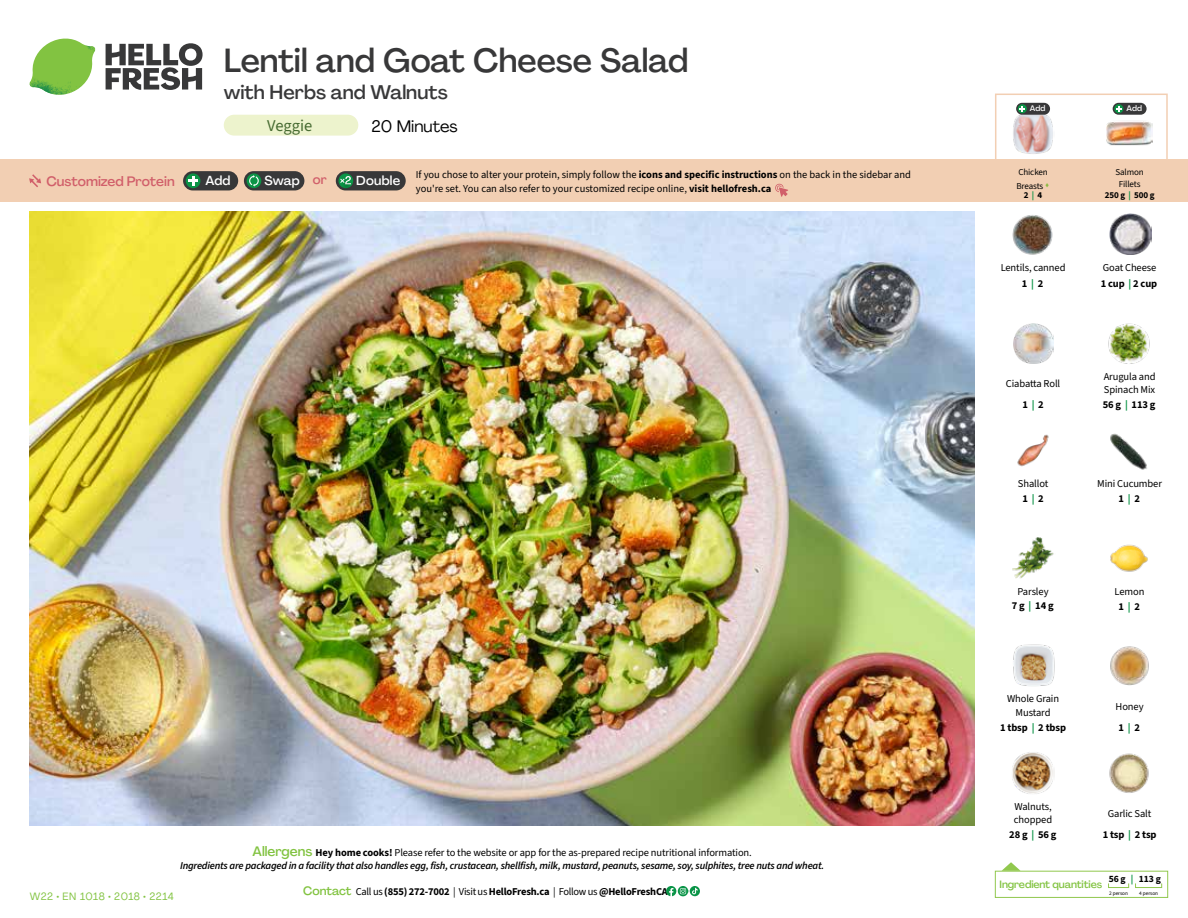
<style>
.page{position:relative;width:1188px;height:918px;background:#fff}
.page>*{position:absolute;margin:0;border:0;box-sizing:border-box;transform-origin:0 0}
.t1{font:500 33px "Agrandir";color:#383839}
.t2{font:500 19.5px "Agrandir";color:#383839}
.t3{font:16.5px "Agrandir";color:#000}
.t4{font:16.5px "Source Sans 3";color:#476b32}
.t5{font:500 13.5px "Agrandir";color:#d15f6a}
.t6{font:500 12.9px "Agrandir";letter-spacing:.015em;color:#fff}
.t7{font:10.5px/13.5px "Source Sans 3";letter-spacing:-.01em;color:#000;text-align:center}
.t8{font:italic 600 10.5px/13.5px "Source Sans 3";letter-spacing:-.02em;color:#000;text-align:center}
.t9{font:700 10.5px "Source Sans 3";letter-spacing:-.02em;color:#000}
.t10{font:500 10.5px "Agrandir";letter-spacing:-.01em;color:#82c341}
.t11{font:10.5px "Agrandir";letter-spacing:.05em;color:#82c341}
.t12{font:700 9.6px "Source Sans 3";color:#000}
.t13{font:9px/11.2px "Source Sans 3";letter-spacing:-.01em;color:#000;text-align:center}
.t14{font:700 9px "Source Sans 3";color:#000}
.t15{font:500 7.95px "Agrandir";letter-spacing:.02em;color:#fff}
.t16{font:5.25px "Source Sans 3";letter-spacing:-.01em;color:#000}
.s1{color:#8cba42}
.s2{color:#0b9446}
.s3{color:#d15f6a}
.s4{font-weight:700}
.s5{font-weight:700;color:#0b9446}
.s6{font-family:"Agrandir";font-weight:500;font-style:normal;font-size:13.5px;color:#82c341}
.s7{font-weight:700;font-style:normal}
.s8{font-weight:400;font-style:normal}
.s9{font-family:"Agrandir";font-weight:500;font-size:12px;color:#82c341}
.s10{font-weight:400}
</style>
<div class="page">
<svg style="left:106px;top:43px;width:97px;height:47px"></svg>
<svg style="left:34px;top:39px;width:59px;height:38px"></svg>
<img style="left:65px;top:39px;width:30px;height:25px">
<img style="left:33px;top:60px;width:56px;height:10px">
<img style="left:29px;top:64px;width:58px;height:31px">
<img style="left:64px;top:70px;width:25px;height:24px">
<img style="left:30px;top:211px;width:945px;height:615px">
<svg style="left:690px;top:886px;width:10px;height:10px"></svg>
<svg style="left:666px;top:886px;width:32px;height:10px"></svg>
<svg style="left:1002px;top:862px;width:19px;height:9px"></svg>
<div style="left:995px;top:871px;width:173px;height:27px;border:1px solid #91c84e"></div>
<div style="left:1108px;top:883px;width:21px;height:5px;border:1px solid #91c84e"></div>
<div style="left:1135px;top:883px;width:27px;height:5px;border:1px solid #91c84e"></div>
<img style="left:1013px;top:323px;width:40px;height:41px">
<img style="left:1108px;top:323px;width:42px;height:41px">
<img style="left:1017px;top:434px;width:32px;height:33px">
<img style="left:1110px;top:433px;width:37px;height:37px">
<img style="left:1012px;top:537px;width:42px;height:42px">
<img style="left:1110px;top:544px;width:38px;height:28px">
<img style="left:1013px;top:644px;width:42px;height:42px">
<img style="left:1012px;top:752px;width:43px;height:42px">
<img style="left:1109px;top:753px;width:40px;height:40px">
<img style="left:1110px;top:213px;width:41px;height:42px">
<img style="left:1012px;top:215px;width:41px;height:40px">
<img style="left:1110px;top:646px;width:39px;height:40px">
<div style="left:0;top:160px;width:1188px;height:42px;background:#f2cfb3"></div>
<svg style="left:29px;top:174px;width:12px;height:13px"></svg>
<div style="left:336px;top:171px;width:70px;height:19px;background:#383839;border-radius:10px"></div>
<svg style="left:338px;top:173px;width:15px;height:15px"></svg>
<div style="left:341px;top:180px;width:11px;height:11px;background:#000;opacity:.35"></div>
<svg style="left:339px;top:176px;width:12px;height:8px"></svg>
<div style="left:244px;top:171px;width:60px;height:19px;background:#383839;border-radius:10px"></div>
<div style="left:247px;top:173px;width:14px;height:15px;background:#0b9446;border-radius:50%"></div>
<svg style="left:249px;top:175px;width:10px;height:12px"></svg>
<div style="left:183px;top:171px;width:55px;height:19px;background:#383839;border-radius:10px"></div>
<div style="left:186px;top:173px;width:14px;height:15px;background:#0b9446;border-radius:50%"></div>
<svg style="left:188px;top:176px;width:10px;height:10px"></svg>
<svg style="left:775px;top:183px;width:13px;height:14px"></svg>
<div style="left:995px;top:94px;width:173px;height:69px;border:2px solid #f2cfb3"></div>
<img style="left:1107px;top:111px;width:45px;height:35px">
<img style="left:1013px;top:114px;width:40px;height:40px">
<div style="left:1113px;top:103px;width:34px;height:12px;background:#383839;border-radius:6px"></div>
<svg style="left:1114px;top:104px;width:9px;height:9px"></svg>
<svg style="left:1116px;top:106px;width:6px;height:6px"></svg>
<div style="left:1016px;top:103px;width:34px;height:12px;background:#383839;border-radius:6px"></div>
<svg style="left:1018px;top:104px;width:9px;height:9px"></svg>
<svg style="left:1019px;top:106px;width:6px;height:6px"></svg>
<div style="left:224px;top:115px;width:134px;height:21px;background:#edf3cd;border-radius:10px"></div>
<h1 class="t1" style="left:224px;top:40px;width:466px">Lentil and Goat Cheese Salad</h1>
<h2 class="t2" style="left:224px;top:80px;width:225px">with Herbs and Walnuts</h2>
<h3 class="t3" style="left:372px;top:116px;width:88px">20 Minutes</h3>
<h3 class="t4" style="left:267px;top:116px;width:47px">Veggie</h3>
<p class="t15" style="left:1030px;top:104px;width:17px">Add</p>
<p class="t15" style="left:1126px;top:104px;width:17px">Add</p>
<p class="t13" style="left:1016px;top:165px;width:35px;line-height:13.5px;text-align:left">Chicken<br>Breasts <span class="s1">▲</span></p>
<p class="t14" style="left:1024px;top:189px;width:20px">2 <span class="s2">|</span> 4</p>
<p class="t5" style="left:46px;top:173px;width:130px">Customized Protein</p>
<p class="t6" style="left:205px;top:172px;width:27px">Add</p>
<p class="t6" style="left:264px;top:172px;width:64px">Swap <span class="s3">or</span></p>
<p class="t6" style="left:356px;top:172px;width:45px">Double</p>
<p class="t13" style="left:1105px;top:167px;width:51px">Salmon<br>Fillets<br><span class="s4">250 g</span> <span class="s5">|</span> <span class="s4">500 g</span></p>
<p class="t7" style="left:416px;top:168px;width:497px;text-align:left">If you chose to alter your protein, simply follow the <span class="s4">icons and specific instructions</span> on the back in the sidebar and you're set. You can also refer to your customized recipe online, <span class="s4">visit hellofresh.ca</span></p>
<p class="t7" style="left:1001px;top:260px;width:66px;line-height:16px">Lentils, canned<br><span class="s4">1</span> <span class="s5">|</span> <span class="s4">2</span></p>
<p class="t7" style="left:1101px;top:259px;width:58px;line-height:16.2px;text-align:left">Goat Cheese<br><span class="s4">1 cup</span> <span class="s5">|</span> <span class="s4">2 cup</span></p>
<p class="t7" style="left:1006px;top:373px;width:56px;line-height:21px">Ciabatta Roll<br><span class="s4">1</span> <span class="s5">|</span> <span class="s4">2</span></p>
<p class="t7" style="left:1104px;top:370px;width:53px;text-align:left">Arugula and<br>Spinach Mix</p>
<p class="t9" style="left:1103px;top:398px;width:54px">56 g <span class="s2">|</span> 113 g</p>
<p class="t7" style="left:1018px;top:477px;width:32px;line-height:14.5px">Shallot<br><span class="s4">1</span> <span class="s5">|</span> <span class="s4">2</span></p>
<p class="t7" style="left:1097px;top:477px;width:66px;line-height:14.5px">Mini Cucumber<br><span class="s4">1</span> <span class="s5">|</span> <span class="s4">2</span></p>
<p class="t7" style="left:1012px;top:584px;width:43px;line-height:14.5px">Parsley<br><span class="s4">7 g</span> <span class="s5">|</span> <span class="s4">14 g</span></p>
<p class="t7" style="left:1115px;top:584px;width:31px;line-height:14.9px">Lemon<br><span class="s4">1</span> <span class="s5">|</span> <span class="s4">2</span></p>
<p class="t8" style="left:180px;top:845px;width:646px"><span class="s6">Allergens</span> <span class="s7">Hey home cooks!</span> <span class="s8">Please refer to the website or app for the as-prepared recipe nutritional information.<br></span>Ingredients are packaged in a facility that also handles egg, fish, crustacean, shellfish, milk, mustard, peanuts, sesame, soy, sulphites, tree nuts and wheat.</p>
<p class="t11" style="left:30px;top:890px;width:146px">W22 • EN 1018 • 2018 • 2214</p>
<p class="t9" style="left:303px;top:885px;width:366px"><span class="s9">Contact</span> <span class="s10">Call us</span> (855) 272-7002 <span class="s10">| Visit us</span> HelloFresh.ca <span class="s10">| Follow us</span> @HelloFreshCA</p>
<p class="t7" style="left:1007px;top:692px;width:54px">Whole Grain<br>Mustard</p>
<p class="t9" style="left:1000px;top:720px;width:67px">1 tbsp <span class="s2">|</span> 2 tbsp</p>
<p class="t7" style="left:1014px;top:799px;width:40px;text-align:left">Walnuts, chopped</p>
<p class="t9" style="left:1009px;top:828px;width:49px">28 g <span class="s2">|</span> 56 g</p>
<p class="t7" style="left:1116px;top:696px;width:30px;line-height:21px;text-align:left">Honey<br><span class="s4">1</span> <span class="s5">|</span> <span class="s4">2</span></p>
<p class="t7" style="left:1103px;top:803px;width:55px;line-height:21.1px">Garlic Salt<br><span class="s4">1 tsp</span> <span class="s5">|</span> <span class="s4">2 tsp</span></p>
<p class="t12" style="left:1109px;top:872px;width:54px">56 g <span class="s2">|</span> 113 g</p>
<p class="t16" style="left:1109px;top:890px;width:20px">2 person</p>
<p class="t16" style="left:1139px;top:890px;width:20px">4 person</p>
<p class="t10" style="left:1000px;top:878px;width:104px">Ingredient quantities</p>
</div>
